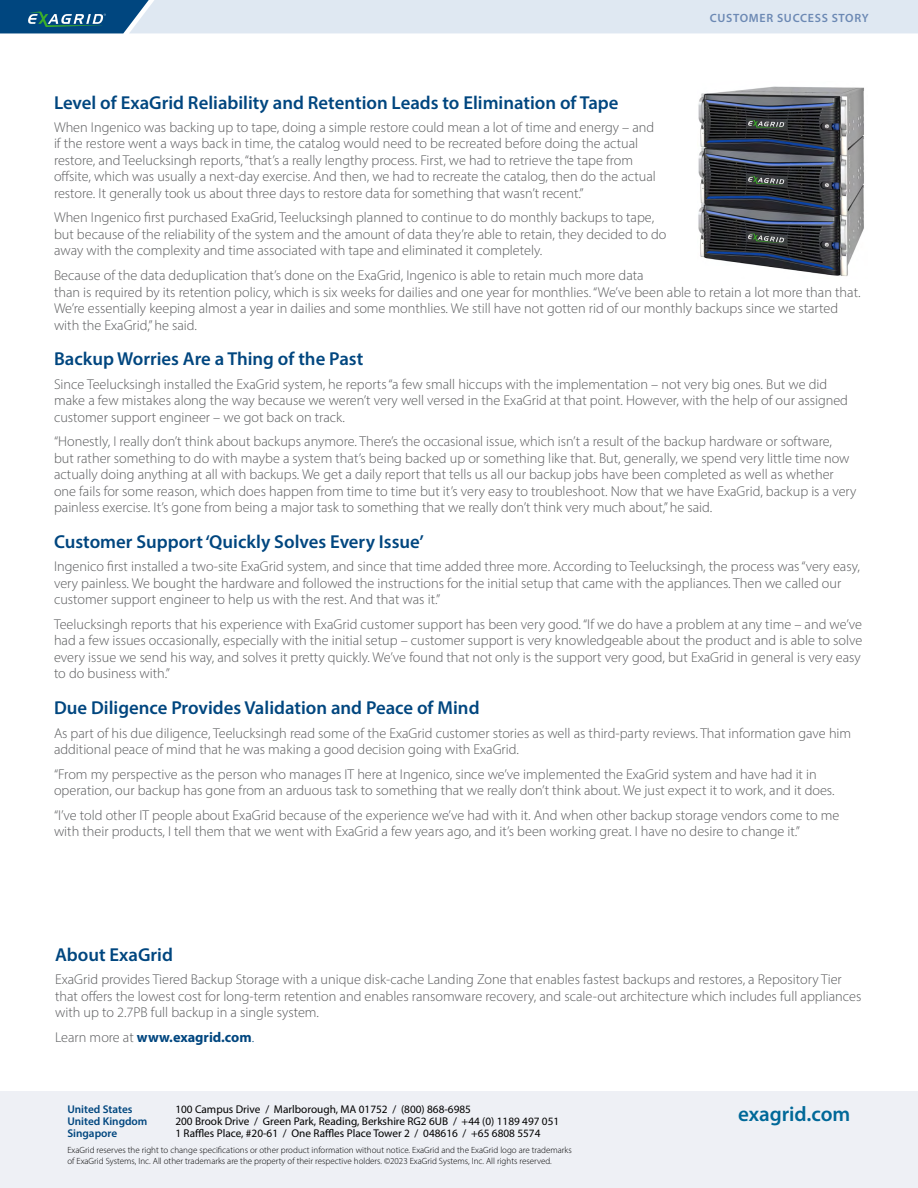
<style>
.page{position:relative;width:918px;height:1188px;background:#fff}
.page>*{position:absolute;margin:0;border:0;box-sizing:border-box;transform-origin:0 0}
.t1{font:600 21px "Myriad Pro";color:#006898}
.t2{font:600 18.75px "Myriad Pro";color:#00467f}
.t3{font:300 14.25px/16.5px "Myriad Pro";color:#58595b}
.t4{font:700 14.25px "Myriad Pro";color:#00467f}
.t5{font:600 12px "Myriad Pro";letter-spacing:.06em;color:#6c89b4}
.t6{font:11.25px "Myriad Pro";color:#000}
.t7{font:600 11.25px "Myriad Pro";color:#00467f}
.t8{font:300 9px/10.5px "Myriad Pro";color:#000}
.s1{font-weight:300;color:#58595b}
.s2{font-weight:300}
</style>
<div class="page">
<div style="left:0;top:1092px;width:918px;height:96px;background:#eef0f5"></div>
<svg style="left:0;top:0;width:918px;height:33px"></svg>
<img style="left:698px;top:86px;width:166px;height:190px">
<p class="t5" style="left:710px;top:10px;width:161px">CUSTOMER SUCCESS STORY</p>
<h2 class="t2" style="left:54px;top:90px;width:566px">Level of ExaGrid Reliability and Retention Leads to Elimination of Tape</h2>
<p class="t3" style="left:54px;top:119px;width:603px">When Ingenico was backing up to tape, doing a simple restore could mean a lot of time and energy – and if the restore went a ways back in time, the catalog would need to be recreated before doing the actual restore, and Teelucksingh reports, “that’s a really lengthy process. First, we had to retrieve the tape from offsite, which was usually a next-day exercise. And then, we had to recreate the catalog, then do the actual restore. It generally took us about three days to restore data for something that wasn’t recent.”</p>
<p class="t3" style="left:54px;top:209px;width:614px">When Ingenico first purchased ExaGrid, Teelucksingh planned to continue to do monthly backups to tape, but because of the reliability of the system and the amount of data they’re able to retain, they decided to do away with the complexity and time associated with tape and eliminated it completely.</p>
<p class="t3" style="left:54px;top:267px;width:808px">Because of the data deduplication that’s done on the ExaGrid, Ingenico is able to retain much more data<br>than is required by its retention policy, which is six weeks for dailies and one year for monthlies. “We’ve been able to retain a lot more than that.<br>We’re essentially keeping almost a year in dailies and some monthlies. We still have not gotten rid of our monthly backups since we started with the ExaGrid,” he said.</p>
<h2 class="t2" style="left:54px;top:347px;width:311px">Backup Worries Are a Thing of the Past</h2>
<p class="t3" style="left:54px;top:375px;width:796px">Since Teelucksingh installed the ExaGrid system, he reports “a few small hiccups with the implementation – not very big ones. But we did make a few mistakes along the way because we weren’t very well versed in the ExaGrid at that point. However, with the help of our assigned customer support engineer – we got back on track.</p>
<p class="t3" style="left:54px;top:433px;width:804px">“Honestly, I really don’t think about backups anymore. There’s the occasional issue, which isn’t a result of the backup hardware or software,<br>but rather something to do with maybe a system that’s being backed up or something like that. But, generally, we spend very little time now actually doing anything at all with backups. We get a daily report that tells us all our backup jobs have been completed as well as whether one fails for some reason, which does happen from time to time but it’s very easy to troubleshoot. Now that we have ExaGrid, backup is a very painless exercise. It’s gone from being a major task to something that we really don’t think very much about,” he said.</p>
<h2 class="t2" style="left:54px;top:530px;width:371px">Customer Support ‘Quickly Solves Every Issue’</h2>
<p class="t3" style="left:54px;top:558px;width:807px">Ingenico first installed a two-site ExaGrid system, and since that time added three more. According to Teelucksingh, the process was “very easy, very painless. We bought the hardware and followed the instructions for the initial setup that came with the appliances. Then we called our customer support engineer to help us with the rest. And that was it.”</p>
<p class="t3" style="left:54px;top:616px;width:810px;text-align:justify">Teelucksingh reports that his experience with ExaGrid customer support has been very good. “If we do have a problem at any time – and we’ve had a few issues occasionally, especially with the initial setup – customer support is very knowledgeable about the product and is able to solve every issue we send his way, and solves it pretty quickly. We’ve found that not only is the support very good, but ExaGrid in general is very easy to do business with.”</p>
<h2 class="t2" style="left:54px;top:696px;width:427px">Due Diligence Provides Validation and Peace of Mind</h2>
<p class="t3" style="left:54px;top:724px;width:799px">As part of his due diligence, Teelucksingh read some of the ExaGrid customer stories as well as third-party reviews. That information gave him additional peace of mind that he was making a good decision going with ExaGrid.</p>
<p class="t3" style="left:54px;top:765px;width:782px">“From my perspective as the person who manages IT here at Ingenico, since we’ve implemented the ExaGrid system and have had it in operation, our backup has gone from an arduous task to something that we really don’t think about. We just expect it to work, and it does.</p>
<p class="t3" style="left:54px;top:807px;width:787px">“I’ve told other IT people about ExaGrid because of the experience we’ve had with it. And when other backup storage vendors come to me with their products, I tell them that we went with ExaGrid a few years ago, and it’s been working great. I have no desire to change it.”</p>
<h2 class="t2" style="left:55px;top:943px;width:119px">About ExaGrid</h2>
<p class="t3" style="left:55px;top:971px;width:808px">ExaGrid provides Tiered Backup Storage with a unique disk-cache Landing Zone that enables fastest backups and restores, a Repository Tier that offers the lowest cost for long-term retention and enables ransomware recovery, and scale-out architecture which includes full appliances with up to 2.7PB full backup in a single system.</p>
<p class="t4" style="left:55px;top:1028px;width:201px"><span class="s1">Learn more at</span> www.exagrid.com<span class="s2">.</span></p>
<p class="t7" style="left:67px;top:1102px;width:67px">United States</p>
<p class="t6" style="left:175px;top:1103px;width:297px">100 Campus Drive / Marlborough, MA 01752 / (800) 868-6985</p>
<p class="t7" style="left:67px;top:1114px;width:82px">United Kingdom</p>
<p class="t6" style="left:175px;top:1115px;width:385px">200 Brook Drive / Green Park, Reading, Berkshire RG2 6UB / +44 (0) 1189 497 051</p>
<p class="t7" style="left:67px;top:1126px;width:51px">Singapore</p>
<p class="t6" style="left:175px;top:1127px;width:367px">1 Raffles Place, #20-61 / One Raffles Place Tower 2 / 048616 / +65 6808 5574</p>
<p class="t8" style="left:67px;top:1145px;width:506px">ExaGrid reserves the right to change specifications or other product information without notice. ExaGrid and the ExaGrid logo are trademarks of ExaGrid Systems, Inc. All other trademarks are the property of their respective holders. ©2023 ExaGrid Systems, Inc. All rights reserved.</p>
<h1 class="t1" style="left:738px;top:1100px;width:114px">exagrid.com</h1>
</div>
